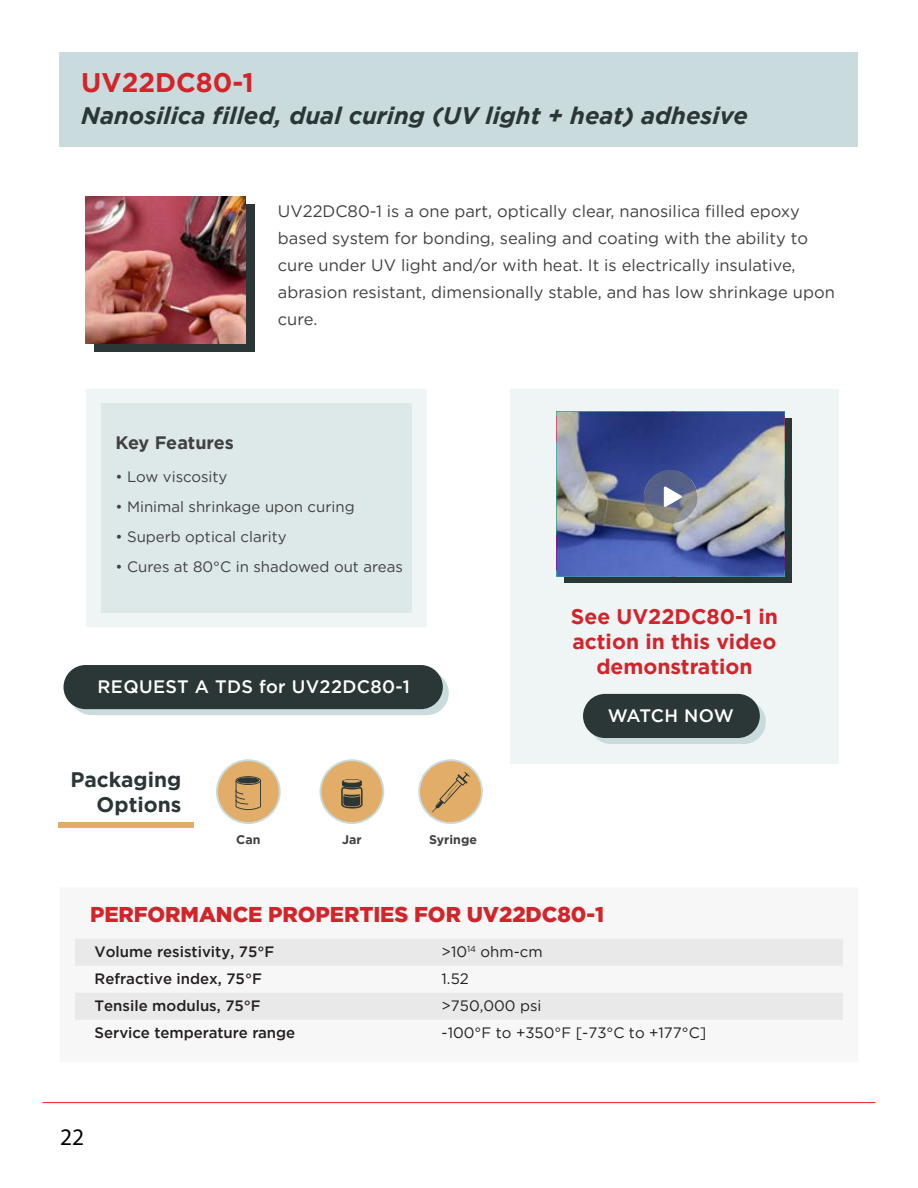
<style>
.page{position:relative;width:918px;height:1188px;background:#fff}
.page>*{position:absolute;margin:0;border:0;box-sizing:border-box;transform-origin:0 0}
.t1{font:700 26.85px "Gotham";color:#d2242a}
.t2{font:italic 700 23.85px "Gotham";color:#2b3637}
.t3{font:23.4px "Myriad Pro";color:#000}
.t4{font:900 21.45px "Gotham";letter-spacing:-.005em;color:#d2242a}
.t5{font:700 21px/24.9px "Gotham";color:#d2242a;text-align:center}
.t6{font:700 21px/24.8px "Gotham";color:#2b3637;text-align:right}
.t7{font:500 18px "Gotham";letter-spacing:.02em;color:#fff}
.t8{font:700 18px "Gotham";color:#414042}
.t9{font:16.5px/27px "Gotham";color:#414042}
.t10{font:15px "Gotham";color:#414042}
.t11{font:500 15px "Gotham";color:#231f20}
.t12{font:15px "Gotham";color:#231f20}
.t13{font:700 12.45px "Gotham";color:#414042}
</style>
<div class="page">
<hr style="left:42px;top:1102px;width:834px;height:1px;background:#ed1c24">
<div style="left:60px;top:53px;width:798px;height:94px;background:#cadbdd"></div>
<div style="left:94px;top:204px;width:160px;height:147px;background:#2b3637"></div>
<img style="left:85px;top:196px;width:160px;height:148px">
<div style="left:86px;top:389px;width:340px;height:238px;background:#eff4f5"></div>
<div style="left:101px;top:403px;width:310px;height:210px;background:#dde8e9"></div>
<svg style="left:70px;top:671px;width:379px;height:44px;background:#c6d7d8"></svg>
<div style="left:64px;top:665px;width:379px;height:44px;background:#2b3637;border-radius:22px"></div>
<div style="left:510px;top:389px;width:329px;height:375px;background:#eff4f5"></div>
<div style="left:589px;top:700px;width:177px;height:44px;background:#cadbdd;border-radius:22px"></div>
<div style="left:583px;top:694px;width:177px;height:44px;background:#2b3637;border-radius:22px"></div>
<div style="left:564px;top:418px;width:228px;height:165px;background:#2b3637"></div>
<img style="left:557px;top:412px;width:228px;height:165px">
<img style="left:644px;top:470px;width:53px;height:21px">
<img style="left:644px;top:470px;width:53px;height:53px;border-radius:27px">
<svg style="left:664px;top:486px;width:18px;height:21px"></svg>
<div style="left:60px;top:887px;width:798px;height:175px;background:#f7f7f7"></div>
<svg style="left:75px;top:939px;width:768px;height:80px;fill:#e9e9ea"></svg>
<div style="left:58px;top:822px;width:136px;height:5px;background:#e1ad68"></div>
<svg style="left:319px;top:759px;width:65px;height:65px"></svg>
<svg style="left:418px;top:759px;width:65px;height:65px"></svg>
<svg style="left:216px;top:759px;width:65px;height:65px"></svg>
<h1 class="t1" style="left:81px;top:65px;width:174px">UV22DC80-1</h1>
<h2 class="t2" style="left:81px;top:100px;width:668px">Nanosilica filled, dual curing (UV light + heat) adhesive</h2>
<p class="t9" style="left:278px;top:197px;width:559px">UV22DC80-1 is a one part, optically clear, nanosilica filled epoxy based system for bonding, sealing and coating with the ability to cure under UV light and/or with heat. It is electrically insulative, abrasion resistant, dimensionally stable, and has low shrinkage upon cure.</p>
<p class="t8" style="left:115px;top:431px;width:120px">Key Features</p>
<p class="t10" style="left:115px;top:467px;width:114px">• Low viscosity</p>
<p class="t10" style="left:115px;top:497px;width:241px">• Minimal shrinkage upon curing</p>
<p class="t10" style="left:115px;top:527px;width:173px">• Superb optical clarity</p>
<p class="t10" style="left:115px;top:557px;width:289px">• Cures at 80°C in shadowed out areas</p>
<p class="t7" style="left:98px;top:675px;width:314px">REQUEST A TDS for UV22DC80-1</p>
<p class="t6" style="left:71px;top:768px;width:112px">Packaging<br>Options</p>
<p class="t13" style="left:236px;top:832px;width:26px">Can</p>
<p class="t13" style="left:342px;top:832px;width:21px">Jar</p>
<p class="t13" style="left:429px;top:832px;width:49px">Syringe</p>
<p class="t5" style="left:571px;top:604px;width:208px">See UV22DC80-1 in action in this video demonstration</p>
<p class="t7" style="left:608px;top:704px;width:128px">WATCH NOW</p>
<h3 class="t4" style="left:90px;top:900px;width:516px">PERFORMANCE PROPERTIES FOR UV22DC80-1</h3>
<p class="t11" style="left:95px;top:942px;width:181px">Volume resistivity, 75°F</p>
<p class="t12" style="left:442px;top:942px;width:103px">&gt;10<sup>14</sup> ohm-cm</p>
<p class="t11" style="left:95px;top:969px;width:169px">Refractive index, 75°F</p>
<p class="t12" style="left:442px;top:969px;width:29px">1.52</p>
<p class="t11" style="left:95px;top:996px;width:168px">Tensile modulus, 75°F</p>
<p class="t12" style="left:442px;top:996px;width:101px">&gt;750,000 psi</p>
<p class="t11" style="left:95px;top:1023px;width:202px">Service temperature range</p>
<p class="t12" style="left:442px;top:1023px;width:266px">-100°F to +350°F [-73°C to +177°C]</p>
<h3 class="t3" style="left:60px;top:1123px;width:26px">22</h3>
</div>
